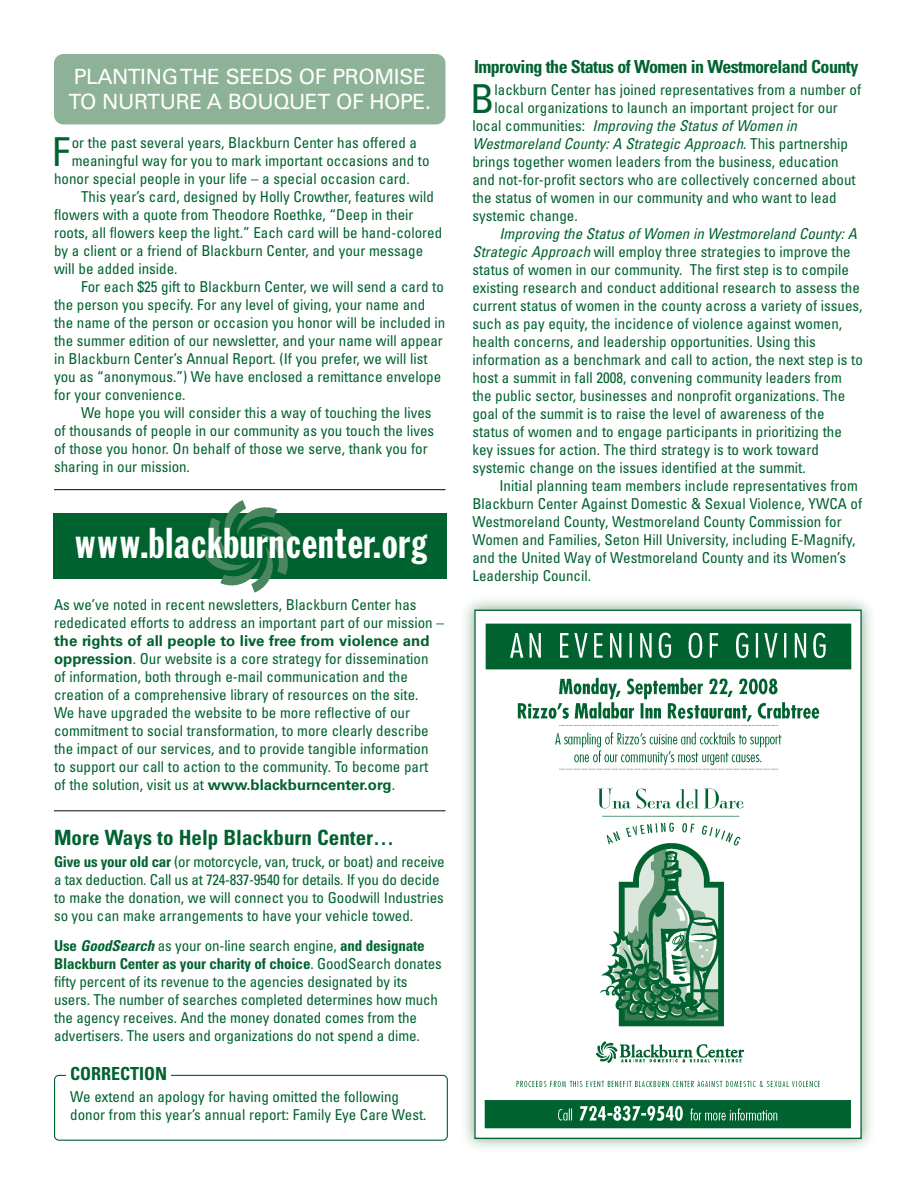
<style>
.page{position:relative;width:918px;height:1188px;background:#fff}
.page>*{position:absolute;margin:0;border:0;box-sizing:border-box;transform-origin:0 0}
.t1{font:42px "Franklin Gothic Extra Cond S Si";color:#fff;scale:1.05 1}
.t2{font:condensed 39.9px "Univers";color:#00622f}
.t3{font:21px/25.2px "Univers";letter-spacing:-.015em;color:#fff}
.t4{font:700 condensed 21px "Univers";color:#00622f}
.t5{font:700 condensed 18px "Univers";letter-spacing:-.03em;color:#00622f}
.t6{font:700 condensed 18px "Univers";color:#00622f}
.t7{font:condensed 15px/18px "Univers";color:#00622f}
.t8{font:italic condensed 15px "Univers";color:#00622f}
.s1{font-weight:700;font-stretch:normal}
.s2{font-weight:700}
.s3{font-weight:700;font-style:italic}
.s4{font-style:normal}
.s5{font-style:italic}
</style>
<div class="page">
<div style="left:54px;top:54px;width:392px;height:70px;background:#8eb297;border-radius:9px"></div>
<img style="left:484px;top:623px;width:368px;height:506px">
<div style="left:53px;top:513px;width:394px;height:65px;background:#00622f"></div>
<img style="left:200px;top:500px;width:98px;height:93px">
<hr style="left:54px;top:810px;width:392px;height:1px;background:#231f20">
<hr style="left:54px;top:489px;width:392px;height:1px;background:#231f20">
<svg style="left:54px;top:1075px;width:394px;height:66px"></svg>
<div style="left:66px;top:1064px;width:105px;height:23px;background:#fff"></div>
<h3 class="t3" style="left:69px;top:66px;width:364px">PLANTING THE SEEDS OF PROMISE<br>TO NURTURE A BOUQUET OF HOPE.</h3>
<h2 class="t2" style="left:52px;top:137px;width:19px">F</h2>
<p class="t7" style="left:72px;top:135px;width:347px">or the past several years, Blackburn Center has offered a</p>
<p class="t7" style="left:72px;top:153px;width:359px">meaningful way for you to mark important occasions and to</p>
<p class="t7" style="left:54px;top:171px;width:357px">honor special people in your life – a special occasion card.</p>
<p class="t7" style="left:81px;top:189px;width:354px">This year’s card, designed by Holly Crowther, features wild</p>
<p class="t7" style="left:54px;top:207px;width:361px">flowers with a quote from Theodore Roethke, “Deep in their</p>
<p class="t7" style="left:54px;top:225px;width:390px">roots, all flowers keep the light.” Each card will be hand-colored</p>
<p class="t7" style="left:54px;top:243px;width:371px">by a client or a friend of Blackburn Center, and your message</p>
<p class="t7" style="left:54px;top:261px;width:125px">will be added inside.</p>
<p class="t7" style="left:81px;top:279px;width:364px">For each $25 gift to Blackburn Center, we will send a card to</p>
<p class="t7" style="left:54px;top:297px;width:373px">the person you specify. For any level of giving, your name and</p>
<p class="t7" style="left:54px;top:315px;width:393px">the name of the person or occasion you honor will be included in</p>
<p class="t7" style="left:54px;top:333px;width:390px">the summer edition of our newsletter, and your name will appear</p>
<p class="t7" style="left:54px;top:351px;width:375px">in Blackburn Center’s Annual Report. (If you prefer, we will list</p>
<p class="t7" style="left:54px;top:369px;width:389px">you as “anonymous.”) We have enclosed a remittance envelope</p>
<p class="t7" style="left:54px;top:387px;width:133px">for your convenience.</p>
<p class="t7" style="left:81px;top:405px;width:352px">We hope you will consider this a way of touching the lives</p>
<p class="t7" style="left:54px;top:423px;width:382px">of thousands of people in our community as you touch the lives</p>
<p class="t7" style="left:54px;top:441px;width:375px">of those you honor. On behalf of those we serve, thank you for</p>
<p class="t7" style="left:54px;top:459px;width:137px">sharing in our mission.</p>
<h1 class="t1" style="left:74px;top:528px;width:338px">www.blackburncenter.org</h1>
<p class="t7" style="left:54px;top:597px;width:391px">As we’ve noted in recent newsletters, Blackburn Center has rededicated efforts to address an important part of our mission –</p>
<p class="t7" style="left:54px;top:633px;width:377px"><span class="s1">the rights of all people to live free from violence and oppression</span>. Our website is a core strategy for dissemination of information, both through e-mail communication and the creation of a comprehensive library of resources on the site.<br>We have upgraded the website to be more reflective of our commitment to social transformation, to more clearly describe the impact of our services, and to provide tangible information to support our call to action to the community. To become part of the solution, visit us at <span class="s1">www.blackburncenter.org</span>.</p>
<h3 class="t4" style="left:54px;top:830px;width:342px">More Ways to Help Blackburn Center…</h3>
<p class="t7" style="left:54px;top:854px;width:392px"><span class="s2">Give us your old car</span> (or motorcycle, van, truck, or boat) and receive a tax deduction. Call us at 724-837-9540 for details. If you do decide to make the donation, we will connect you to Goodwill Industries so you can make arrangements to have your vehicle towed.</p>
<p class="t7" style="left:54px;top:938px;width:389px"><span class="s2">Use</span> <span class="s3">GoodSearch</span> as your on-line search engine, <span class="s2">and designate Blackburn Center as your charity of choice</span>. GoodSearch donates fifty percent of its revenue to the agencies designated by its users. The number of searches completed determines how much the agency receives. And the money donated comes from the advertisers. The users and organizations do not spend a dime.</p>
<p class="t6" style="left:70px;top:1067px;width:99px">CORRECTION</p>
<p class="t7" style="left:70px;top:1089px;width:358px">We extend an apology for having omitted the following donor from this year’s annual report: Family Eye Care West.</p>
<p class="t5" style="left:474px;top:60px;width:386px">Improving the Status of Women in Westmoreland County</p>
<h2 class="t2" style="left:470px;top:84px;width:26px">B</h2>
<p class="t7" style="left:495px;top:82px;width:368px">lackburn Center has joined representatives from a number of</p>
<p class="t7" style="left:495px;top:100px;width:345px">local organizations to launch an important project for our</p>
<p class="t8" style="left:472px;top:120px;width:326px"><span class="s4">local communities:</span> Improving the Status of Women in</p>
<p class="t8" style="left:472px;top:138px;width:377px">Westmoreland County: A Strategic Approach<span class="s4">. This partnership</span></p>
<p class="t7" style="left:472px;top:154px;width:368px">brings together women leaders from the business, education</p>
<p class="t7" style="left:472px;top:172px;width:385px">and not-for-profit sectors who are collectively concerned about</p>
<p class="t7" style="left:472px;top:190px;width:366px">the status of women in our community and who want to lead</p>
<p class="t7" style="left:472px;top:208px;width:107px">systemic change.</p>
<p class="t7" style="left:472px;top:226px;width:392px;text-indent:27px"><span class="s5">Improving the Status of Women in Westmoreland County: A Strategic Approach</span> will employ three strategies to improve the status of women in our community. The first step is to compile existing research and conduct additional research to assess the current status of women in the county across a variety of issues, such as pay equity, the incidence of violence against women, health concerns, and leadership opportunities. Using this information as a benchmark and call to action, the next step is to host a summit in fall 2008, convening community leaders from the public sector, businesses and nonprofit organizations. The goal of the summit is to raise the level of awareness of the status of women and to engage participants in prioritizing the key issues for action. The third strategy is to work toward systemic change on the issues identified at the summit.</p>
<p class="t7" style="left:472px;top:478px;width:391px;text-indent:27px">Initial planning team members include representatives from Blackburn Center Against Domestic &amp; Sexual Violence, YWCA of Westmoreland County, Westmoreland County Commission for Women and Families, Seton Hill University, including E-Magnify, and the United Way of Westmoreland County and its Women’s Leadership Council.</p>
</div>
